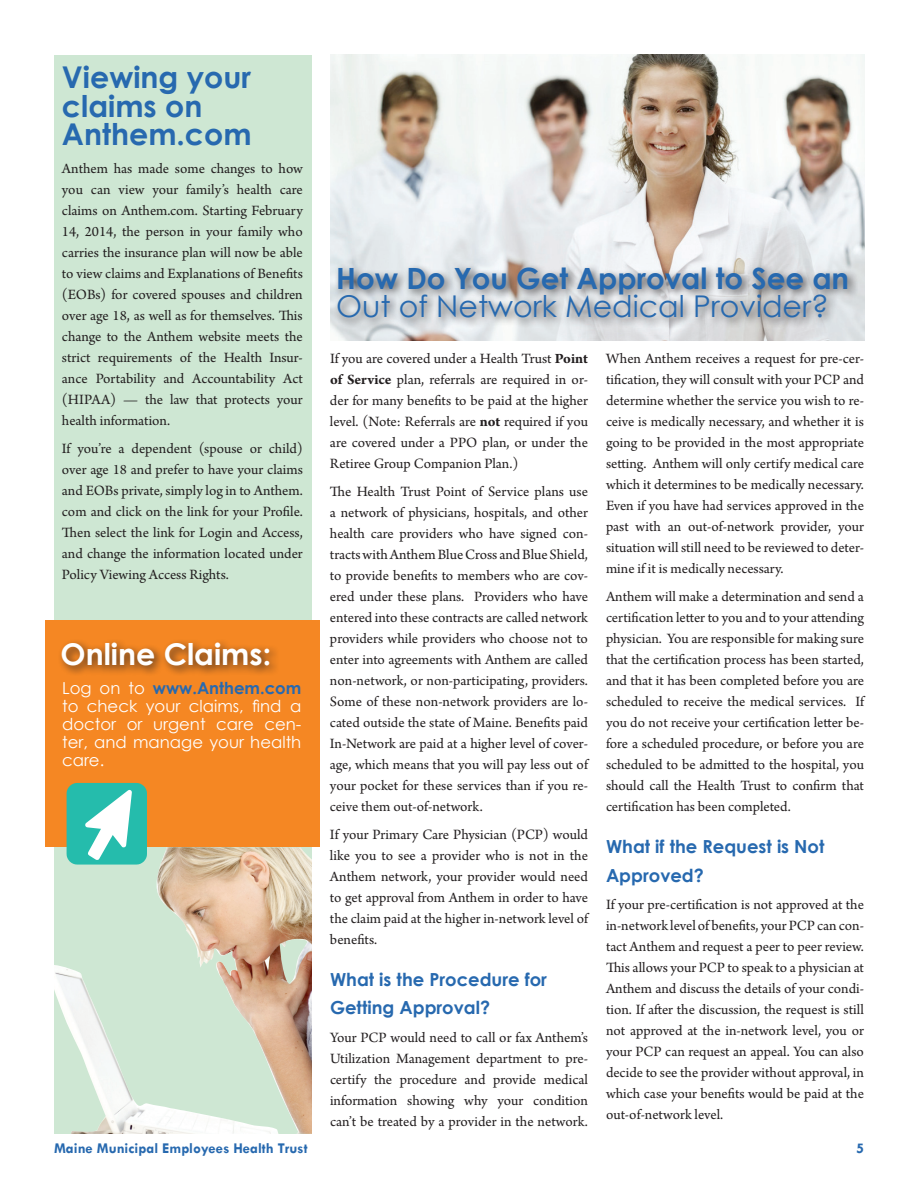
<style>
.page{position:relative;width:918px;height:1188px;background:#fff}
.page>*{position:absolute;margin:0;border:0;box-sizing:border-box;transform-origin:0 0}
.t1{font:700 30px/28.5px "Century Gothic";color:#2769af}
.t2{font:30px "Century Gothic";color:#2769af}
.t3{font:700 30px "Century Gothic";color:#fff}
.t4{font:700 29.25px "Century Gothic";color:#2769af}
.t5{font:700 18px/28.5px "Century Gothic";color:#2769af}
.t6{font:16.5px/18px "Century Gothic";color:#fff;text-align:justify}
.t7{font:15px/21px "Arno Pro";color:#231f20;text-align:justify}
.t8{font:700 15px "Tw Cen";color:#2769af}
.s1{font-weight:700;color:#2769af}
.s2{font-weight:700}
</style>
<div class="page">
<div style="left:54px;top:55px;width:258px;height:1079px;background:#cee7d3"></div>
<img style="left:331px;top:54px;width:534px;height:287px">
<div style="left:334px;top:262px;width:524px;height:67px;background:#231f20;opacity:.75"></div>
<img style="left:54px;top:847px;width:258px;height:287px">
<div style="left:45px;top:621px;width:275px;height:226px;background:#f58723"></div>
<div style="left:57px;top:639px;width:223px;height:38px;background:#231f20;opacity:.75"></div>
<svg style="left:67px;top:783px;width:80px;height:82px"></svg>
<h1 class="t1" style="left:62px;top:62px;width:191px">Viewing your claims on<br>Anthem.com</h1>
<p class="t7" style="left:62px;top:159px;width:242px">Anthem has made some changes to how you can view your family’s health care claims on Anthem.com. Starting February 14, 2014, the person in your family who carries the insurance plan will now be able to view claims and Explanations of Benefits (EOBs) for covered spouses and children over age 18, as well as for themselves. This change to the Anthem website meets the strict requirements of the Health Insur&shy;ance Portability and Accountability Act (HIPAA) — the law that protects your health information.</p>
<p class="t7" style="left:62px;top:438px;width:242px">If you’re a dependent (spouse or child) over age 18 and prefer to have your claims and EOBs private, simply log in to Anthem. com and click on the link for your Profile.<br>Then select the link for Login and Access, and change the information located under Policy Viewing Access Rights.</p>
<h1 class="t3" style="left:60px;top:632px;width:212px">Online Claims:</h1>
<p class="t6" style="left:62px;top:679px;width:241px">Log on to <span class="s1">www.Anthem.com </span>to check your claims, find a doctor or urgent care cen&shy;ter, and manage your health care.</p>
<h2 class="t4" style="left:336px;top:256px;width:515px">How Do You Get Approval to See an</h2>
<h1 class="t2" style="left:336px;top:285px;width:494px">Out of Network Medical Provider?</h1>
<p class="t7" style="left:330px;top:349px;width:260px">If you are covered under a Health Trust <span class="s2">Point of Service</span> plan, referrals are required in or&shy;der for many benefits to be paid at the higher level. (Note: Referrals are <span class="s2">not</span> required if you are covered under a PPO plan, or under the Retiree Group Companion Plan.)</p>
<p class="t7" style="left:330px;top:482px;width:260px">The Health Trust Point of Service plans use a network of physicians, hospitals, and other health care providers who have signed con&shy;tracts with Anthem Blue Cross and Blue Shield, to provide benefits to members who are cov&shy;ered under these plans. Providers who have entered into these contracts are called network providers while providers who choose not to enter into agreements with Anthem are called non-network, or non-participating, providers.<br>Some of these non-network providers are lo&shy;cated outside the state of Maine. Benefits paid In-Network are paid at a higher level of cover&shy;age, which means that you will pay less out of your pocket for these services than if you re&shy;ceive them out-of-network.</p>
<p class="t7" style="left:330px;top:825px;width:260px">If your Primary Care Physician (PCP) would like you to see a provider who is not in the Anthem network, your provider would need to get approval from Anthem in order to have the claim paid at the higher in-network level of benefits.</p>
<p class="t5" style="left:330px;top:964px;width:219px">What is the Procedure for<br>Getting Approval?</p>
<p class="t7" style="left:330px;top:1028px;width:260px">Your PCP would need to call or fax Anthem’s Utilization Management department to pre&shy;certify the procedure and provide medical information showing why your condition can’t be treated by a provider in the network.</p>
<p class="t7" style="left:606px;top:349px;width:260px">When Anthem receives a request for pre-cer&shy;tification, they will consult with your PCP and determine whether the service you wish to re&shy;ceive is medically necessary, and whether it is going to be provided in the most appropriate setting. Anthem will only certify medical care which it determines to be medically necessary.<br>Even if you have had services approved in the past with an out-of-network provider, your situation will still need to be reviewed to deter&shy;mine if it is medically necessary.</p>
<p class="t7" style="left:606px;top:587px;width:260px">Anthem will make a determination and send a certification letter to you and to your attending physician. You are responsible for making sure that the certification process has been started, and that it has been completed before you are scheduled to receive the medical services. If you do not receive your certification letter be&shy;fore a scheduled procedure, or before you are scheduled to be admitted to the hospital, you should call the Health Trust to confirm that certification has been completed.</p>
<p class="t5" style="left:606px;top:831px;width:220px">What if the Request is Not<br>Approved?</p>
<p class="t7" style="left:606px;top:895px;width:260px">If your pre-certification is not approved at the in-network level of benefits, your PCP can con&shy;tact Anthem and request a peer to peer review.<br>This allows your PCP to speak to a physician at Anthem and discuss the details of your condi&shy;tion. If after the discussion, the request is still not approved at the in-network level, you or your PCP can request an appeal. You can also decide to see the provider without approval, in which case your benefits would be paid at the out-of-network level.</p>
<p class="t8" style="left:54px;top:1139px;width:255px">Maine Municipal Employees Health Trust</p>
<p class="t8" style="left:856px;top:1139px;width:9px">5</p>
</div>
